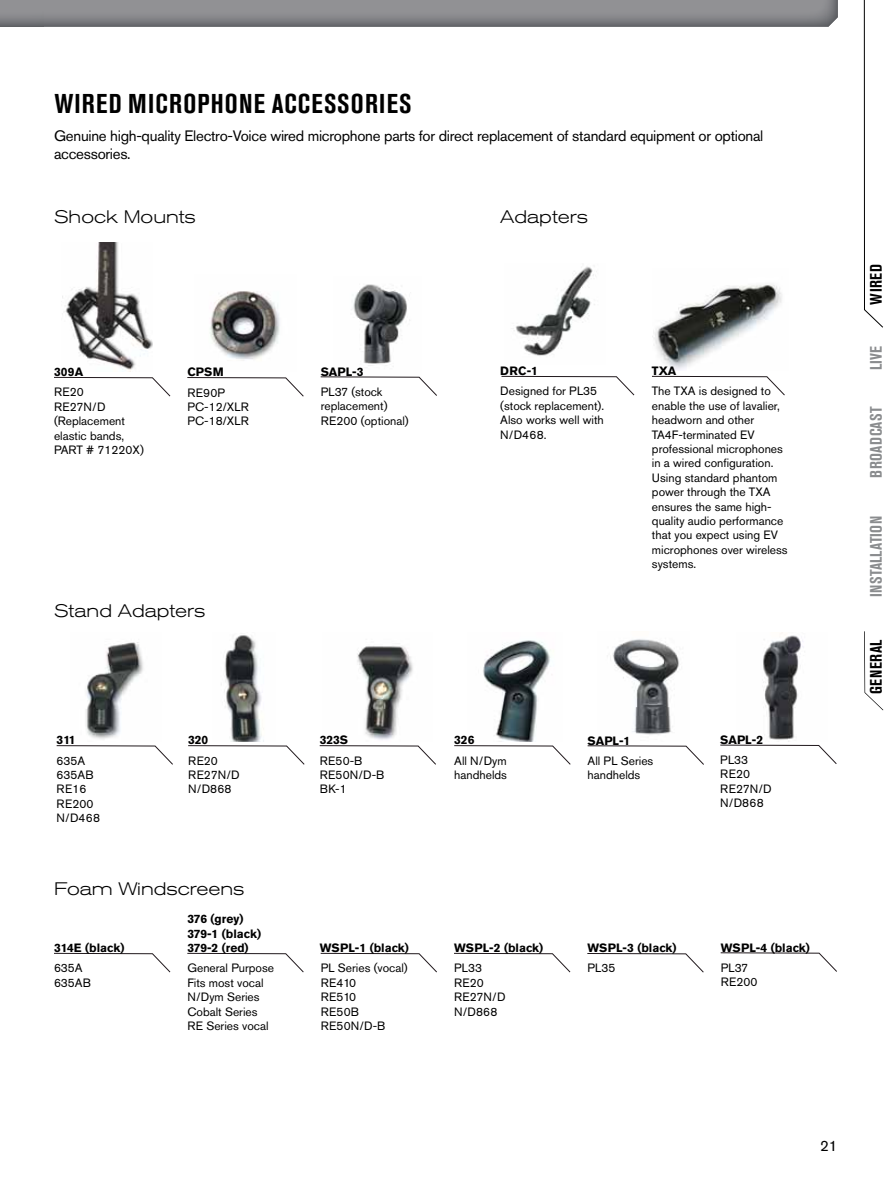
<style>
.page{position:relative;width:891px;height:1188px;background:#fff}
.page>*{position:absolute;margin:0;border:0;box-sizing:border-box;transform-origin:0 0}
.t1{font:700 condensed 27px "Akzidenz Grotesk Pro";letter-spacing:.045em;color:#000}
.t2{font:300 expanded 18px "Akzidenz Grotesk Pro";color:#000}
.t3{font:700 condensed 16.5px "Akzidenz Grotesk Pro";letter-spacing:.02em;color:#8a8c8e}
.t4{font:700 condensed 16.5px "Akzidenz Grotesk Pro";letter-spacing:.035em;color:#000}
.t5{font:15px/18px "Akzidenz Grotesk Pro";letter-spacing:-.02em;color:#000}
.t6{font:12px/14.4px "Akzidenz Grotesk Pro";color:#000}
.t7{font:700 12px/14.4px "Akzidenz Grotesk Pro";color:#000}
.t8{font:12px/14.4px "Akzidenz Grotesk Pro";letter-spacing:.02em;color:#000}
</style>
<div class="page">
<svg style="left:863px;top:0;width:20px;height:328px"></svg>
<img style="left:43px;top:0;width:795px;height:27px">
<img style="left:0;top:0;width:43px;height:27px">
<div style="left:862px;top:629px;width:23px;height:82px;background:#000;opacity:.75"></div>
<img style="left:652px;top:284px;width:130px;height:86px">
<img style="left:514px;top:266px;width:83px;height:90px">
<img style="left:62px;top:242px;width:91px;height:130px">
<img style="left:210px;top:291px;width:70px;height:70px">
<img style="left:351px;top:284px;width:59px;height:82px">
<img style="left:86px;top:642px;width:57px;height:97px">
<img style="left:221px;top:635px;width:43px;height:107px">
<img style="left:357px;top:646px;width:56px;height:94px">
<img style="left:483px;top:640px;width:67px;height:102px">
<img style="left:613px;top:639px;width:66px;height:96px">
<img style="left:763px;top:632px;width:40px;height:110px">
<svg style="left:54px;top:953px;width:117px;height:20px"></svg>
<svg style="left:187px;top:953px;width:117px;height:20px"></svg>
<svg style="left:320px;top:953px;width:117px;height:20px"></svg>
<svg style="left:454px;top:953px;width:117px;height:20px"></svg>
<svg style="left:587px;top:953px;width:117px;height:20px"></svg>
<svg style="left:720px;top:952px;width:117px;height:20px"></svg>
<svg style="left:56px;top:745px;width:117px;height:20px"></svg>
<svg style="left:188px;top:745px;width:117px;height:20px"></svg>
<svg style="left:319px;top:745px;width:117px;height:20px"></svg>
<svg style="left:454px;top:745px;width:117px;height:20px"></svg>
<svg style="left:587px;top:745px;width:117px;height:20px"></svg>
<svg style="left:720px;top:744px;width:117px;height:20px"></svg>
<svg style="left:501px;top:376px;width:134px;height:20px"></svg>
<svg style="left:54px;top:377px;width:117px;height:20px"></svg>
<svg style="left:187px;top:377px;width:117px;height:20px"></svg>
<svg style="left:320px;top:376px;width:117px;height:20px"></svg>
<svg style="left:652px;top:376px;width:133px;height:20px"></svg>
<h1 class="t1" style="left:54px;top:86px;width:116px">WIRED MICROP</h1>
<h1 class="t1" style="left:211px;top:86px;width:128px">HONE ACCESSOR</h1>
<h1 class="t1" style="left:379px;top:86px;width:32px">IES</h1>
<p class="t5" style="left:54px;top:127px;width:711px">Genuine high-quality Electro-Voice wired microphone parts for direct replacement of standard equipment or optional accessories.</p>
<h2 class="t2" style="left:54px;top:205px;width:143px">Shock Mounts</h2>
<h2 class="t2" style="left:500px;top:205px;width:89px">Adapters</h2>
<p class="t7" style="left:54px;top:365px;width:31px">309A</p>
<p class="t7" style="left:500px;top:364px;width:39px">DRC-1</p>
<p class="t6" style="left:54px;top:385px;width:91px">RE20<br>RE27N/D (Replacement elastic bands,<br>PART # 71220X)</p>
<p class="t7" style="left:652px;top:364px;width:26px">TXA</p>
<p class="t7" style="left:321px;top:364px;width:44px">SAPL-3</p>
<p class="t6" style="left:321px;top:384px;width:90px">PL37 (stock replacement)<br>RE200 (optional)</p>
<p class="t6" style="left:652px;top:384px;width:137px">The TXA is designed to enable the use of lavalier, headworn and other<br>TA4F-terminated EV professional microphones in a wired configuration.<br>Using standard phantom power through the TXA ensures the same high&shy;quality audio performance that you expect using EV microphones over wireless systems.</p>
<p class="t7" style="left:187px;top:365px;width:38px">CPSM</p>
<p class="t6" style="left:187px;top:385px;width:63px">RE90P<br>PC-12/XLR<br>PC-18/XLR</p>
<p class="t6" style="left:500px;top:384px;width:105px">Designed for PL35 (stock replacement).<br>Also works well with<br>N/D468.</p>
<h2 class="t2" style="left:54px;top:599px;width:153px">Stand Adapters</h2>
<p class="t7" style="left:57px;top:733px;width:21px">311</p>
<p class="t7" style="left:188px;top:733px;width:22px">320</p>
<p class="t6" style="left:188px;top:753px;width:53px">RE20<br>RE27N/D<br>N/D868</p>
<p class="t6" style="left:57px;top:753px;width:45px">635A<br>635AB<br>RE16<br>RE200<br>N/D468</p>
<h2 class="t2" style="left:54px;top:877px;width:192px">Foam Windscreens</h2>
<p class="t7" style="left:54px;top:941px;width:72px">314E (black)</p>
<p class="t6" style="left:54px;top:961px;width:38px">635A<br>635AB</p>
<p class="t7" style="left:187px;top:912px;width:75px">376 (grey)<br>379-1 (black)<br>379-2 (red)</p>
<p class="t6" style="left:187px;top:961px;width:88px">General Purpose<br>Fits most vocal<br>N/Dym Series<br>Cobalt Series<br>RE Series vocal</p>
<p class="t7" style="left:320px;top:733px;width:30px">323S</p>
<p class="t8" style="left:320px;top:753px;width:66px">RE50-B<br>RE50N/D-B<br>BK-1</p>
<p class="t7" style="left:454px;top:733px;width:22px">326</p>
<p class="t6" style="left:454px;top:753px;width:54px">All N/Dym handhelds</p>
<p class="t7" style="left:588px;top:733px;width:44px">SAPL-1</p>
<p class="t6" style="left:588px;top:753px;width:67px">All PL Series handhelds</p>
<p class="t7" style="left:720px;top:732px;width:44px">SAPL-2</p>
<p class="t6" style="left:720px;top:753px;width:53px">PL33<br>RE20<br>RE27N/D<br>N/D868</p>
<p class="t7" style="left:320px;top:941px;width:91px">WSPL-1 (black)</p>
<p class="t6" style="left:321px;top:961px;width:89px">PL Series (vocal)<br>RE410<br>RE510<br>RE50B<br>RE50N/D-B</p>
<p class="t7" style="left:454px;top:941px;width:91px">WSPL-2 (black)</p>
<p class="t6" style="left:454px;top:961px;width:53px">PL33<br>RE20<br>RE27N/D<br>N/D868</p>
<p class="t7" style="left:587px;top:941px;width:91px">WSPL-3 (black)</p>
<p class="t6" style="left:587px;top:961px;width:29px">PL35</p>
<p class="t7" style="left:721px;top:940px;width:91px">WSPL-4 (black)</p>
<p class="t6" style="left:721px;top:960px;width:38px">PL37<br>RE200</p>
<h3 class="t4" style="left:865px;top:305px;width:42px;rotate:-90deg">WIRED</h3>
<h3 class="t3" style="left:865px;top:370px;width:25px;rotate:-90deg">LIVE</h3>
<h3 class="t3" style="left:865px;top:478px;width:72px;rotate:-90deg">BROADCAST</h3>
<h3 class="t3" style="left:865px;top:597px;width:83px;rotate:-90deg">INSTALLATION</h3>
<h3 class="t4" style="left:865px;top:694px;width:55px;rotate:-90deg">GENERAL</h3>
<p class="t5" style="left:820px;top:1137px;width:19px">21</p>
</div>
